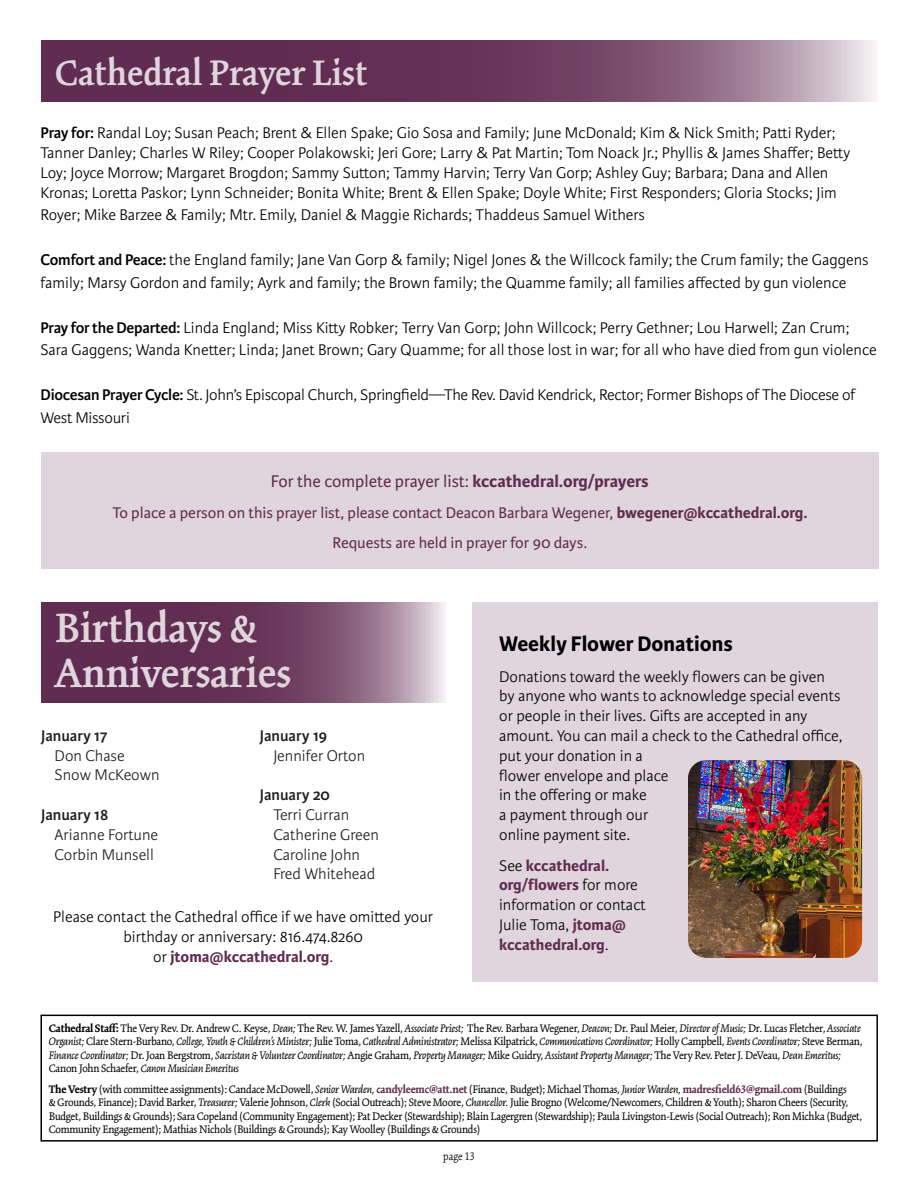
<style>
.page{position:relative;width:918px;height:1188px;background:#fff}
.page>*{position:absolute;margin:0;border:0;box-sizing:border-box;transform-origin:0 0}
.t1{font:600 45px/45px "Kinesis Pro 3";color:#dfd5dc}
.t2{font:600 39px "Kinesis Pro 3";color:#dfd5dc}
.t3{font:700 22.5px "Karmina Sans";color:#000}
.t4{font:18px "Karmina Sans";color:#612c51}
.t5{font:300 16.5px/19.8px "Karmina Sans";color:#000}
.t6{font:16.5px/30.3px "Karmina Sans";color:#612c51;text-align:center}
.t7{font:300 16.5px/19.8px "Karmina Sans";color:#221e1f}
.t8{font:700 16.5px/19.8px "Karmina Sans";color:#612c51}
.t9{font:600 16.5px "Karmina Sans";color:#221e1f}
.t10{font:12px/13.5px "Kinesis Pro 3";letter-spacing:-.02em;color:#000}
.t11{font:italic 12px/13.5px "Kinesis Pro 3";letter-spacing:-.02em;color:#000}
.t12{font:300 12px "Kinesis Pro 3";color:#000}
.s1{font-weight:600}
.s2{font-weight:700}
.s3{font-weight:700;color:#612c51}
.s4{font-weight:300;color:#000}
.s5{font-weight:700;font-style:normal}
.s6{font-style:normal}
.s7{font-style:italic}
</style>
<div class="page">
<div style="left:41px;top:453px;width:838px;height:116px;background:#e0d5dc"></div>
<svg style="left:41px;top:41px;width:834px;height:61px;background:#794c6c"></svg>
<svg style="left:41px;top:602px;width:405px;height:101px;background:#794c6b"></svg>
<div style="left:472px;top:602px;width:405px;height:380px;background:#e0d5dc"></div>
<img style="left:688px;top:760px;width:174px;height:198px">
<div style="left:40px;top:1015px;width:838px;height:127px;border:2px solid #000"></div>
<h2 class="t2" style="left:55px;top:50px;width:314px">Cathedral Prayer List</h2>
<p class="t5" style="left:41px;top:124px;width:811px"><span class="s1">Pray for:</span> Randal Loy; Susan Peach; Brent &amp; Ellen Spake; Gio Sosa and Family; June McDonald; Kim &amp; Nick Smith; Patti Ryder; Tanner Danley; Charles W Riley; Cooper Polakowski; Jeri Gore; Larry &amp; Pat Martin; Tom Noack Jr.; Phyllis &amp; James Shaffer; Betty Loy; Joyce Morrow; Margaret Brogdon; Sammy Sutton; Tammy Harvin; Terry Van Gorp; Ashley Guy; Barbara; Dana and Allen Kronas; Loretta Paskor; Lynn Schneider; Bonita White; Brent &amp; Ellen Spake; Doyle White; First Responders; Gloria Stocks; Jim</p>
<p class="t5" style="left:41px;top:206px;width:606px">Royer; Mike Barzee &amp; Family; Mtr. Emily, Daniel &amp; Maggie Richards; Thaddeus Samuel Withers</p>
<p class="t5" style="left:41px;top:249px;width:830px;line-height:22.5px"><span class="s1">Comfort and Peace:</span> the England family; Jane Van Gorp &amp; family; Nigel Jones &amp; the Willcock family; the Crum family; the Gaggens family; Marsy Gordon and family; Ayrk and family; the Brown family; the Quamme family; all families affected by gun violence</p>
<p class="t5" style="left:41px;top:317px;width:838px;line-height:22.5px"><span class="s1">Pray for the Departed:</span> Linda England; Miss Kitty Robker; Terry Van Gorp; John Willcock; Perry Gethner; Lou Harwell; Zan Crum;<br>Sara Gaggens; Wanda Knetter; Linda; Janet Brown; Gary Quamme; for all those lost in war; for all who have died from gun violence</p>
<p class="t5" style="left:41px;top:384px;width:816px;line-height:22.5px"><span class="s1">Diocesan Prayer Cycle:</span> St. John’s Episcopal Church, Springfield—The Rev. David Kendrick, Rector; Former Bishops of The Diocese of<br>West Missouri</p>
<p class="t4" style="left:271px;top:471px;width:379px">For the complete prayer list: <span class="s2">kccathedral.org/prayers</span></p>
<p class="t6" style="left:112px;top:497px;width:696px">To place a person on this prayer list, please contact Deacon Barbara Wegener, <span class="s2">bwegener@kccathedral.org.<br></span>Requests are held in prayer for 90 days.</p>
<h1 class="t1" style="left:55px;top:605px;width:238px">Birthdays &amp;<br>Anniversaries</h1>
<p class="t9" style="left:41px;top:726px;width:68px">January 17</p>
<p class="t7" style="left:55px;top:746px;width:107px">Don Chase<br>Snow McKeown</p>
<p class="t9" style="left:41px;top:805px;width:69px">January 18</p>
<p class="t7" style="left:55px;top:825px;width:105px">Arianne Fortune<br>Corbin Munsell</p>
<p class="t9" style="left:260px;top:726px;width:69px">January 19</p>
<p class="t7" style="left:273px;top:746px;width:93px">Jennifer Orton</p>
<p class="t9" style="left:260px;top:786px;width:72px">January 20</p>
<p class="t7" style="left:273px;top:805px;width:107px">Terri Curran<br>Catherine Green<br>Caroline John<br>Fred Whitehead</p>
<p class="t5" style="left:53px;top:908px;width:382px;text-align:center">Please contact the Cathedral office if we have omitted your birthday or anniversary: 816.474.8260<br>or <span class="s3">jtoma@kccathedral.org</span>.</p>
<h3 class="t3" style="left:499px;top:631px;width:235px">Weekly Flower Donations</h3>
<p class="t5" style="left:499px;top:667px;width:345px">Donations toward the weekly flowers can be given by anyone who wants to acknowledge special events or people in their lives. Gifts are accepted in any amount. You can mail a check to the Cathedral office, put your donation in a<br>flower envelope and place<br>in the offering or make<br>a payment through our<br>online payment site.</p>
<p class="t8" style="left:499px;top:856px;width:148px"><span class="s4">See</span> kccathedral. org/flowers <span class="s4">for more information or contact<br>Julie Toma,</span> jtoma@ kccathedral.org<span class="s4">.</span></p>
<p class="t11" style="left:49px;top:1021px;width:816px"><span class="s5">Cathedral Staff:</span> <span class="s6">The Very Rev. Dr. Andrew C. Keyse,</span> Dean; <span class="s6">The Rev. W. James Yazell,</span> Associate Priest; <span class="s6">The Rev. Barbara Wegener,</span> Deacon; <span class="s6">Dr. Paul Meier,</span> Director of Music; <span class="s6">Dr. Lucas Fletcher,</span> Associate Organist; <span class="s6">Clare Stern-Burbano,</span> College, Youth &amp; Children’s Minister; <span class="s6">Julie Toma,</span> Cathedral Administrator; <span class="s6">Melissa Kilpatrick,</span> Communications Coordinator; <span class="s6">Holly Campbell,</span> Events Coordinator; <span class="s6">Steve Berman, </span>Finance Coordinator; <span class="s6">Dr. Joan Bergstrom,</span> Sacristan &amp; Volunteer Coordinator; <span class="s6">Angie Graham,</span> Property Manager; <span class="s6">Mike Guidry,</span> Assistant Property Manager; <span class="s6">The Very Rev. Peter J. DeVeau,</span> Dean Emeritus; <span class="s6">Canon John Schaefer,</span> Canon Musician Emeritus</p>
<p class="t10" style="left:49px;top:1082px;width:815px"><span class="s2">The Vestry</span> (with committee assignments): Candace McDowell, <span class="s7">Senior Warden,</span> <span class="s3">candyleemc@att.net</span> (Finance, Budget); Michael Thomas, <span class="s7">Junior Warden,</span> <span class="s3">madresfield63@gmail.com</span> (Buildings<br>&amp; Grounds, Finance); David Barker, <span class="s7">Treasurer;</span> Valerie Johnson, <span class="s7">Clerk</span> (Social Outreach); Steve Moore, <span class="s7">Chancellor.</span> Julie Brogno (Welcome/Newcomers, Children &amp; Youth); Sharon Cheers (Security, Budget, Buildings &amp; Grounds); Sara Copeland (Community Engagement); Pat Decker (Stewardship); Blain Lagergren (Stewardship); Paula Livingston-Lewis (Social Outreach); Ron Michka (Budget, Community Engagement); Mathias Nichols (Buildings &amp; Grounds); Kay Woolley (Buildings &amp; Grounds)</p>
<p class="t12" style="left:443px;top:1149px;width:33px">page 13</p>
</div>
